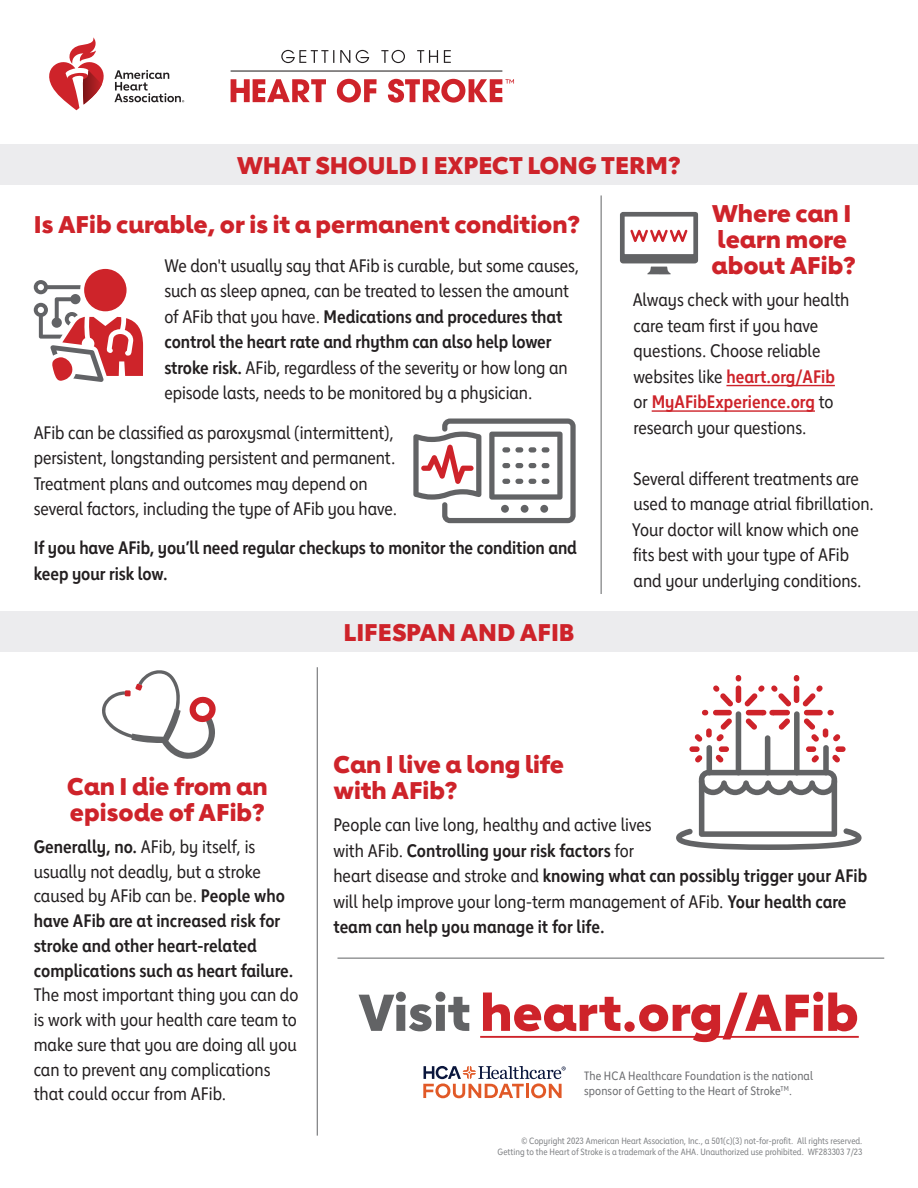
<style>
.page{position:relative;width:918px;height:1188px;background:#fff}
.page>*{position:absolute;margin:0;border:0;box-sizing:border-box;transform-origin:0 0}
._03_Red_Subs___H3{font:800 51px "Lub Dub";color:#ce232a}
._03_Red_Subs___H3-2{font:800 24px/25.8px "Lub Dub";color:#ce232a}
._02_SUBHEADS___H2{font:800 24px "Lub Dub";color:#ce232a}
._05_12_17_body___P{font:18px/25.5px "Lub Dub Condensed";letter-spacing:-.005em;color:#231f20}
._05_12_17_body___P-2{font:700 18px/25.5px "Lub Dub Condensed";letter-spacing:-.005em;color:#231f20}
.sub_paragraph{font:12px/14.4px "Lub Dub Condensed";letter-spacing:.015em;color:#6c6d70}
.Copyright{font:9px/10.8px "Lub Dub Condensed";color:#808285;text-align:right}
.s1{font-weight:700}
.s2{font-weight:700;color:#ce232a}
.s3{color:#626365}
</style>
<div class="page">
<svg style="left:281px;top:50px;width:170px;height:13px"></svg>
<hr style="left:231px;top:71px;width:271px;height:1px;background:#231f20">
<svg style="left:231px;top:79px;width:283px;height:24px"></svg>
<svg style="left:114px;top:70px;width:70px;height:32px"></svg>
<svg style="left:49px;top:37px;width:55px;height:73px"></svg>
<div style="left:0;top:145px;width:918px;height:40px;background:#ececee"></div>
<div style="left:0;top:611px;width:918px;height:41px;background:#ececee"></div>
<hr style="left:601px;top:195px;width:1px;height:399px;background:#626365">
<svg style="left:620px;top:212px;width:78px;height:62px"></svg>
<hr style="left:726px;top:385px;width:109px;height:1px;background:#ce232a">
<hr style="left:652px;top:410px;width:163px;height:2px;background:#ce232a">
<div style="left:84px;top:269px;width:43px;height:42px;background:#ce242a;border-radius:50%"></div>
<svg style="left:34px;top:280px;width:109px;height:102px"></svg>
<svg style="left:413px;top:418px;width:163px;height:105px"></svg>
<svg style="left:102px;top:670px;width:114px;height:89px"></svg>
<svg style="left:676px;top:770px;width:186px;height:80px"></svg>
<div style="left:707px;top:745px;width:5px;height:30px;background:#626365;border-radius:3px"></div>
<div style="left:736px;top:711px;width:5px;height:64px;background:#626365;border-radius:3px"></div>
<div style="left:765px;top:735px;width:5px;height:40px;background:#626365;border-radius:3px"></div>
<div style="left:794px;top:711px;width:6px;height:64px;background:#626365;border-radius:3px"></div>
<div style="left:823px;top:745px;width:6px;height:30px;background:#626365;border-radius:3px"></div>
<div style="left:689px;top:746px;width:11px;height:6px;background:#ce232a;border-radius:3px"></div>
<svg style="left:695px;top:755px;width:8px;height:7px"></svg>
<div style="left:719px;top:746px;width:10px;height:6px;background:#ce232a;border-radius:3px"></div>
<svg style="left:716px;top:755px;width:8px;height:7px"></svg>
<div style="left:806px;top:746px;width:10px;height:6px;background:#ce232a;border-radius:3px"></div>
<svg style="left:811px;top:755px;width:8px;height:7px"></svg>
<svg style="left:695px;top:675px;width:145px;height:67px"></svg>
<div style="left:835px;top:746px;width:11px;height:6px;background:#ce232a;border-radius:3px"></div>
<svg style="left:832px;top:755px;width:8px;height:7px"></svg>
<hr style="left:317px;top:667px;width:1px;height:469px;background:#626365">
<hr style="left:338px;top:958px;width:546px;height:1px;background:#626365">
<hr style="left:480px;top:1036px;width:379px;height:2px;background:#ce232a">
<svg style="left:423px;top:1066px;width:143px;height:32px"></svg>
<h2 class="_02_SUBHEADS___H2" style="left:237px;top:151px;width:445px">WHAT SHOULD I EXPECT LONG TERM?</h2>
<h3 class="_03_Red_Subs___H3-2" style="left:34px;top:211px;width:548px">Is AFib curable, or is it a permanent condition?</h3>
<p class="_05_12_17_body___P" style="left:164px;top:253px;width:416px">We don't usually say that AFib is curable, but some causes, such as sleep apnea, can be treated to lessen the amount of AFib that you have. <span class="s1">Medications and procedures that control the heart rate and rhythm can also help lower stroke risk.</span> AFib, regardless of the severity or how long an episode lasts, needs to be monitored by a physician.</p>
<p class="_05_12_17_body___P" style="left:34px;top:419px;width:365px">AFib can be classified as paroxysmal (intermittent), persistent, longstanding persistent and permanent.<br>Treatment plans and outcomes may depend on several factors, including the type of AFib you have.</p>
<p class="_05_12_17_body___P-2" style="left:34px;top:535px;width:545px">If you have AFib, you’ll need regular checkups to monitor the condition and keep your risk low.</p>
<h2 class="_02_SUBHEADS___H2" style="left:343px;top:617px;width:233px">LIFESPAN AND AFIB</h2>
<h3 class="_03_Red_Subs___H3-2" style="left:712px;top:200px;width:146px">Where can I learn more about AFib?</h3>
<p class="_05_12_17_body___P" style="left:633px;top:287px;width:218px">Always check with your health care team first if you have questions. Choose reliable websites like <span class="s2">heart.org/AFib </span>or <span class="s2">MyAFibExperience.org</span> to research your questions.</p>
<p class="_05_12_17_body___P" style="left:632px;top:465px;width:243px">Several different treatments are used to manage atrial fibrillation.<br>Your doctor will know which one fits best with your type of AFib and your underlying conditions.</p>
<h3 class="_03_Red_Subs___H3-2" style="left:67px;top:774px;width:202px">Can I die from an episode of AFib?</h3>
<p class="_05_12_17_body___P" style="left:34px;top:834px;width:266px;line-height:24.8px"><span class="s1">Generally, no.</span> AFib, by itself, is usually not deadly, but a stroke caused by AFib can be. <span class="s1">People who have AFib are at increased risk for stroke and other heart-related complications such as heart failure.<br></span>The most important thing you can do is work with your health care team to make sure that you are doing all you can to prevent any complications that could occur from AFib.</p>
<h3 class="_03_Red_Subs___H3-2" style="left:333px;top:752px;width:232px">Can I live a long life with AFib?</h3>
<p class="_05_12_17_body___P" style="left:333px;top:812px;width:535px">People can live long, healthy and active lives<br>with AFib. <span class="s1">Controlling your risk factors</span> for<br>heart disease and stroke and <span class="s1">knowing what can possibly trigger your AFib </span>will help improve your long-term management of AFib. <span class="s1">Your health care team can help you manage it for life.</span></p>
<h3 class="_03_Red_Subs___H3" style="left:359px;top:982px;width:501px"><span class="s3">Visit</span> heart.org/AFib</h3>
<p class="sub_paragraph" style="left:584px;top:1069px;width:230px">The HCA Healthcare Foundation is the national sponsor of Getting to the Heart of Stroke<sup>TM</sup>.</p>
<p class="Copyright" style="left:498px;top:1135px;width:366px">© Copyright 2023 American Heart Association, Inc., a 501(c)(3) not-for-profit. All rights reserved.<br>Getting to the Heart of Stroke is a trademark of the AHA. Unauthorized use prohibited. WF283303 7/23</p>
</div>
